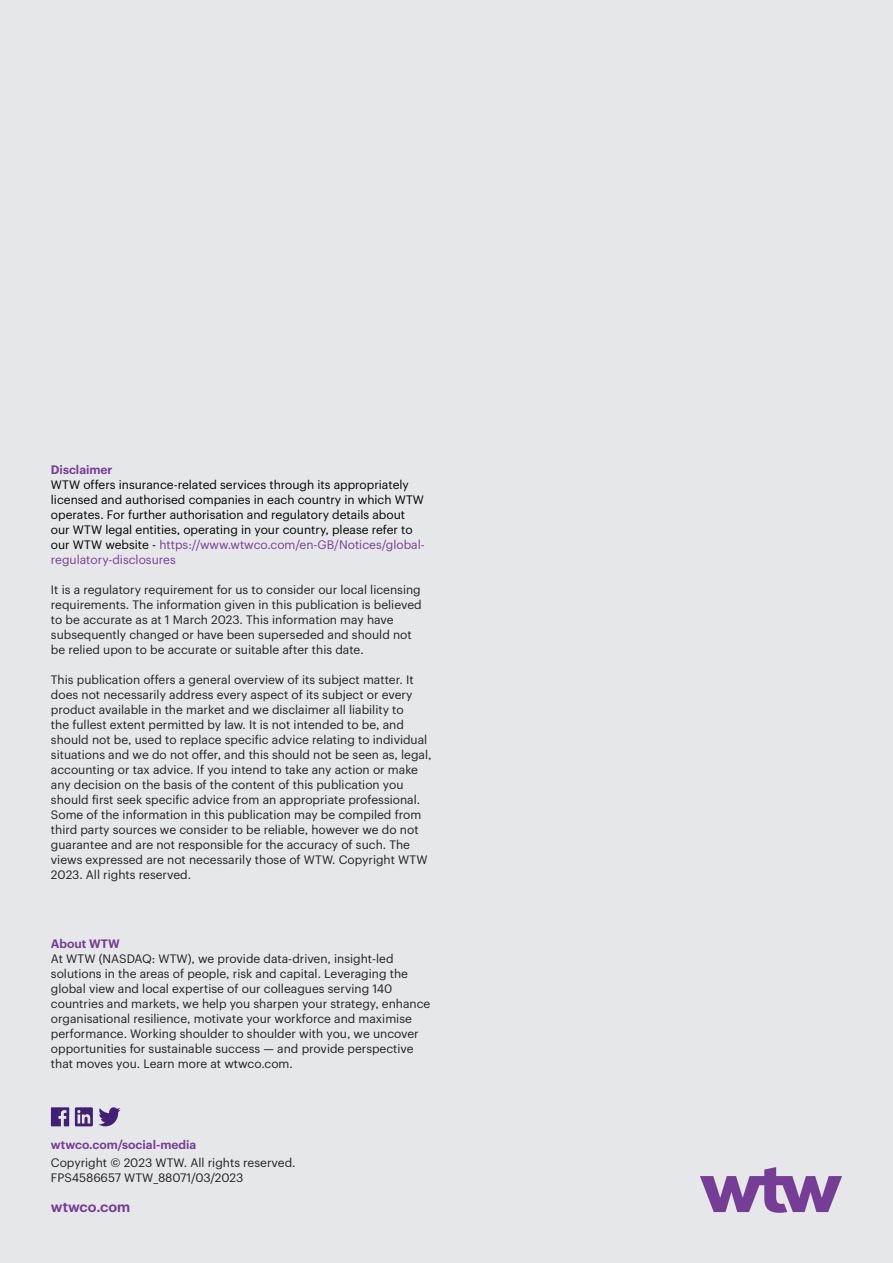
<style>
.page{position:relative;width:893px;height:1263px;background:#e6e7e8}
.page>*{position:absolute;margin:0;border:0;box-sizing:border-box;transform-origin:0 0}
.t1{font:600 14.25px "Graphik";color:#763d97}
.t2{font:12px/15px "Graphik";color:#231f20}
.t3{font:12px/15px "Graphik";color:#000}
.t4{font:600 12px "Graphik";color:#763d97}
.s1{color:#763d97}
</style>
<div class="page">
<svg style="left:51px;top:1107px;width:18px;height:19px"></svg>
<svg style="left:75px;top:1107px;width:45px;height:19px"></svg>
<svg style="left:700px;top:1167px;width:142px;height:46px"></svg>
<p class="t4" style="left:51px;top:460px;width:63px">Disclaimer</p>
<p class="t3" style="left:51px;top:476px;width:375px">WTW offers insurance-related services through its appropriately licensed and authorised companies in each country in which WTW operates. For further authorisation and regulatory details about our WTW legal entities, operating in your country, please refer to our WTW website - <span class="s1">https://www.wtwco.com/en-GB/Notices/global&shy;regulatory-disclosures</span></p>
<p class="t2" style="left:51px;top:581px;width:372px">It is a regulatory requirement for us to consider our local licensing requirements. The information given in this publication is believed to be accurate as at 1 March 2023. This information may have subsequently changed or have been superseded and should not be relied upon to be accurate or suitable after this date.</p>
<p class="t2" style="left:51px;top:671px;width:382px">This publication offers a general overview of its subject matter. It does not necessarily address every aspect of its subject or every product available in the market and we disclaimer all liability to<br>the fullest extent permitted by law. It is not intended to be, and should not be, used to replace specific advice relating to individual situations and we do not offer, and this should not be seen as, legal, accounting or tax advice. If you intend to take any action or make any decision on the basis of the content of this publication you should first seek specific advice from an appropriate professional.<br>Some of the information in this publication may be compiled from third party sources we consider to be reliable, however we do not guarantee and are not responsible for the accuracy of such. The views expressed are not necessarily those of WTW. Copyright WTW 2023. All rights reserved.</p>
<p class="t4" style="left:51px;top:934px;width:70px">About WTW</p>
<p class="t2" style="left:51px;top:950px;width:381px">At WTW (NASDAQ: WTW), we provide data-driven, insight-led solutions in the areas of people, risk and capital. Leveraging the global view and local expertise of our colleagues serving 140 countries and markets, we help you sharpen your strategy, enhance organisational resilience, motivate your workforce and maximise performance. Working shoulder to shoulder with you, we uncover opportunities for sustainable success — and provide perspective that moves you. Learn more at wtwco.com.</p>
<p class="t4" style="left:51px;top:1135px;width:147px">wtwco.com/social-media</p>
<p class="t2" style="left:51px;top:1154px;width:246px">Copyright © 2023 WTW. All rights reserved.<br>FPS4586657 WTW_88071/03/2023</p>
<p class="t1" style="left:51px;top:1196px;width:81px">wtwco.com</p>
</div>
